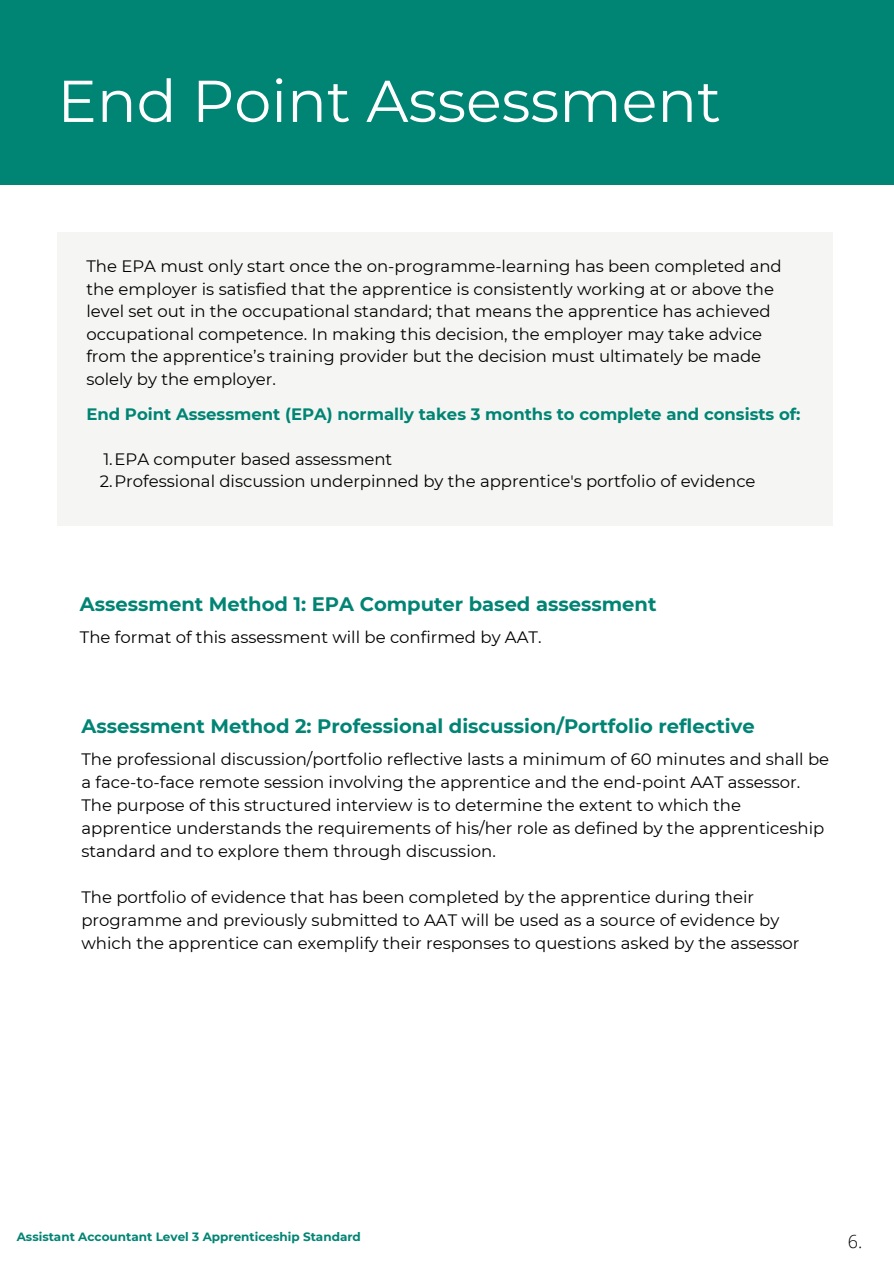
<style>
.page{position:relative;width:894px;height:1264px;background:#fff}
.page>*{position:absolute;margin:0;border:0;box-sizing:border-box;transform-origin:0 0}
.t1{font:58.8px "Montserrat";color:#fff}
.t2{font:700 19.5px "Montserrat";color:#008474}
.t3{font:300 18px "Open Sans";color:#000}
.t4{font:16.5px/23px "Montserrat";color:#000}
.t5{font:700 16.5px "Montserrat";color:#008474}
.t6{font:700 12px "Montserrat";color:#008474}
</style>
<div class="page">
<div style="left:0;top:0;width:893px;height:185px;background:#008474"></div>
<div style="left:57px;top:232px;width:775px;height:293px;background:#f5f6f3"></div>
<h1 class="t1" style="left:57px;top:65px;width:665px">End Point Assessment</h1>
<h5 class="t4" style="left:86px;top:255px;width:696px;line-height:22.5px">The EPA must only start once the on-programme-learning has been completed and the employer is satisfied that the apprentice is consistently working at or above the level set out in the occupational standard; that means the apprentice has achieved occupational competence. In making this decision, the employer may take advice from the apprentice’s training provider but the decision must ultimately be made solely by the employer.</h5>
<h4 class="t5" style="left:86px;top:404px;width:715px">End Point Assessment (EPA) normally takes 3 months to complete and consists of:</h4>
<p class="t4" style="left:103px;top:447px;width:290px">1.EPA computer based assessment</p>
<p class="t4" style="left:100px;top:470px;width:657px">2.Professional discussion underpinned by the apprentice's portfolio of evidence</p>
<h5 class="t2" style="left:80px;top:592px;width:578px">Assessment Method 1: EPA Computer based assessment</h5>
<h2 class="t4" style="left:80px;top:625px;width:463px">The format of this assessment will be confirmed by AAT.</h2>
<h5 class="t2" style="left:81px;top:714px;width:674px">Assessment Method 2: Professional discussion/Portfolio reflective</h5>
<h5 class="t4" style="left:81px;top:747px;width:749px">The professional discussion/portfolio reflective lasts a minimum of 60 minutes and shall be a face-to-face remote session involving the apprentice and the end-point AAT assessor.<br>The purpose of this structured interview is to determine the extent to which the apprentice understands the requirements of his/her role as defined by the apprenticeship standard and to explore them through discussion.</h5>
<p class="t4" style="left:81px;top:885px;width:719px">The portfolio of evidence that has been completed by the apprentice during their programme and previously submitted to AAT will be used as a source of evidence by which the apprentice can exemplify their responses to questions asked by the assessor</p>
<h2 class="t6" style="left:17px;top:1228px;width:345px">Assistant Accountant Level 3 Apprenticeship Standard</h2>
<h3 class="t3" style="left:847px;top:1228px;width:16px">6.</h3>
</div>
